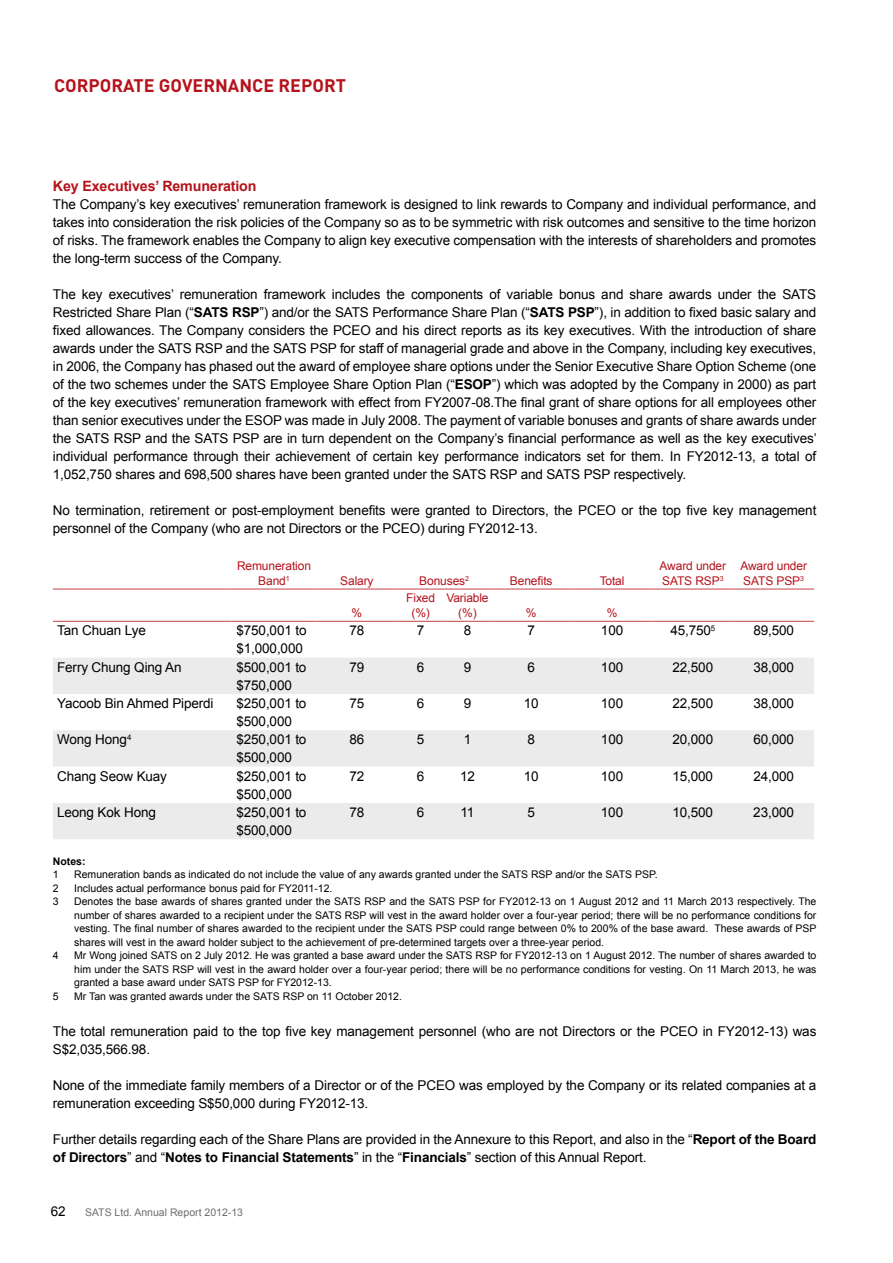
<style>
.page{position:relative;width:893px;height:1263px;background:#fff}
.page>*{position:absolute;margin:0;border:0;box-sizing:border-box;transform-origin:0 0}
.t1{font:700 18px "DIN";color:#b5121b}
.t2{font:700 14.25px "Arial";letter-spacing:-.01em;color:#b5121b}
.t3{font:13.5px/18px "Arial";letter-spacing:-.01em;color:#000}
.t4{font:12px/15px "Arial";letter-spacing:-.01em;color:#b5121b;text-align:center}
.t5{font:10.5px/13.5px "Arial";color:#000;text-align:justify}
.t6{font:10.5px "Arial";color:#6d6e71}
.t7{font:700 10.5px "Arial";color:#000}
.s1{font-weight:700}
</style>
<div class="page">
<svg style="left:53px;top:658px;width:761px;height:181px;fill:#ebebec"></svg>
<hr style="left:53px;top:589px;width:178px;height:1px;background:#c44148">
<hr style="left:231px;top:589px;width:86px;height:1px;background:#c44148">
<hr style="left:317px;top:589px;width:80px;height:1px;background:#c44148">
<hr style="left:397px;top:589px;width:47px;height:1px;background:#c44148">
<hr style="left:444px;top:589px;width:47px;height:1px;background:#c44148">
<hr style="left:491px;top:589px;width:81px;height:1px;background:#c44148">
<hr style="left:572px;top:589px;width:80px;height:1px;background:#c44148">
<hr style="left:652px;top:589px;width:81px;height:1px;background:#c44148">
<hr style="left:733px;top:589px;width:81px;height:1px;background:#c44148">
<hr style="left:53px;top:621px;width:178px;height:1px;background:#c44148">
<hr style="left:231px;top:621px;width:86px;height:1px;background:#c44148">
<hr style="left:317px;top:621px;width:80px;height:1px;background:#c44148">
<hr style="left:397px;top:621px;width:47px;height:1px;background:#c44148">
<hr style="left:444px;top:621px;width:47px;height:1px;background:#c44148">
<hr style="left:491px;top:621px;width:81px;height:1px;background:#c44148">
<hr style="left:572px;top:621px;width:80px;height:1px;background:#c44148">
<hr style="left:652px;top:621px;width:81px;height:1px;background:#c44148">
<hr style="left:733px;top:621px;width:81px;height:1px;background:#c44148">
<h1 class="t1" style="left:54px;top:73px;width:294px">CORPORATE GOVERNANCE REPORT</h1>
<p class="t2" style="left:53px;top:176px;width:205px">Key Executives’ Remuneration</p>
<p class="t3" style="left:53px;top:195px;width:765px;text-align:justify">The Company’s key executives’ remuneration framework is designed to link rewards to Company and individual performance, and takes into consideration the risk policies of the Company so as to be symmetric with risk outcomes and sensitive to the time horizon of risks. The framework enables the Company to align key executive compensation with the interests of shareholders and promotes the long-term success of the Company.</p>
<p class="t3" style="left:53px;top:285px;width:765px;text-align:justify">The key executives’ remuneration framework includes the components of variable bonus and share awards under the SATS Restricted Share Plan (“<span class="s1">SATS RSP</span>”) and/or the SATS Performance Share Plan (“<span class="s1">SATS PSP</span>”), in addition to fixed basic salary and fixed allowances. The Company considers the PCEO and his direct reports as its key executives. With the introduction of share awards under the SATS RSP and the SATS PSP for staff of managerial grade and above in the Company, including key executives, in 2006, the Company has phased out the award of employee share options under the Senior Executive Share Option Scheme (one of the two schemes under the SATS Employee Share Option Plan (“<span class="s1">ESOP</span>”) which was adopted by the Company in 2000) as part of the key executives’ remuneration framework with effect from FY2007-08.The final grant of share options for all employees other than senior executives under the ESOP was made in July 2008. The payment of variable bonuses and grants of share awards under the SATS RSP and the SATS PSP are in turn dependent on the Company’s financial performance as well as the key executives’ individual performance through their achievement of certain key performance indicators set for them. In FY2012-13, a total of 1,052,750 shares and 698,500 shares have been granted under the SATS RSP and SATS PSP respectively.</p>
<p class="t3" style="left:53px;top:501px;width:765px">No termination, retirement or post-employment benefits were granted to Directors, the PCEO or the top five key management personnel of the Company (who are not Directors or the PCEO) during FY2012-13.</p>
<p class="t4" style="left:237px;top:558px;width:76px">Remuneration<br>Band<sup>1</sup></p>
<p class="t4" style="left:660px;top:558px;width:68px;text-align:left">Award under<br>SATS RSP <sup>3</sup></p>
<p class="t4" style="left:740px;top:558px;width:68px;text-align:left">Award under<br>SATS PSP <sup>3</sup></p>
<p class="t4" style="left:340px;top:573px;width:35px">Salary</p>
<p class="t4" style="left:419px;top:573px;width:51px">Bonuses<sup>2</sup></p>
<p class="t4" style="left:510px;top:573px;width:44px">Benefits</p>
<p class="t4" style="left:600px;top:573px;width:26px">Total</p>
<p class="t4" style="left:352px;top:605px;width:12px">%</p>
<p class="t4" style="left:406px;top:590px;width:30px">Fixed (%)</p>
<p class="t4" style="left:446px;top:590px;width:44px">Variable (%)</p>
<p class="t4" style="left:526px;top:605px;width:12px">%</p>
<p class="t4" style="left:607px;top:605px;width:12px">%</p>
<p class="t3" style="left:57px;top:622px;width:90px">Tan Chuan Lye</p>
<p class="t3" style="left:237px;top:622px;width:71px">$750,001 to $1,000,000</p>
<p class="t3" style="left:349px;top:622px;width:16px">78</p>
<p class="t3" style="left:417px;top:622px;width:9px">7</p>
<p class="t3" style="left:464px;top:622px;width:9px">8</p>
<p class="t3" style="left:528px;top:622px;width:9px">7</p>
<p class="t3" style="left:601px;top:622px;width:24px">100</p>
<p class="t3" style="left:670px;top:622px;width:46px">45,750<sup>5</sup></p>
<p class="t3" style="left:753px;top:622px;width:42px">89,500</p>
<p class="t3" style="left:57px;top:658px;width:126px">Ferry Chung Qing An</p>
<p class="t3" style="left:237px;top:658px;width:71px">$500,001 to $750,000</p>
<p class="t3" style="left:349px;top:658px;width:16px">79</p>
<p class="t3" style="left:417px;top:658px;width:9px">6</p>
<p class="t3" style="left:464px;top:658px;width:9px">9</p>
<p class="t3" style="left:527px;top:658px;width:9px">6</p>
<p class="t3" style="left:601px;top:658px;width:24px">100</p>
<p class="t3" style="left:673px;top:658px;width:42px">22,500</p>
<p class="t3" style="left:753px;top:658px;width:42px">38,000</p>
<p class="t3" style="left:57px;top:694px;width:158px">Yacoob Bin Ahmed Piperdi</p>
<p class="t3" style="left:237px;top:694px;width:71px">$250,001 to $500,000</p>
<p class="t3" style="left:349px;top:694px;width:16px">75</p>
<p class="t3" style="left:417px;top:694px;width:9px">6</p>
<p class="t3" style="left:464px;top:694px;width:9px">9</p>
<p class="t3" style="left:524px;top:694px;width:16px">10</p>
<p class="t3" style="left:601px;top:694px;width:24px">100</p>
<p class="t3" style="left:673px;top:694px;width:42px">22,500</p>
<p class="t3" style="left:753px;top:694px;width:42px">38,000</p>
<p class="t3" style="left:57px;top:731px;width:76px">Wong Hong<sup>4</sup></p>
<p class="t3" style="left:237px;top:731px;width:71px">$250,001 to $500,000</p>
<p class="t3" style="left:349px;top:731px;width:16px">86</p>
<p class="t3" style="left:417px;top:731px;width:9px">5</p>
<p class="t3" style="left:464px;top:731px;width:9px">1</p>
<p class="t3" style="left:527px;top:731px;width:9px">8</p>
<p class="t3" style="left:601px;top:731px;width:24px">100</p>
<p class="t3" style="left:673px;top:731px;width:42px">20,000</p>
<p class="t3" style="left:753px;top:731px;width:42px">60,000</p>
<p class="t3" style="left:57px;top:767px;width:111px">Chang Seow Kuay</p>
<p class="t3" style="left:237px;top:767px;width:71px">$250,001 to $500,000</p>
<p class="t3" style="left:349px;top:767px;width:16px">72</p>
<p class="t3" style="left:417px;top:767px;width:9px">6</p>
<p class="t3" style="left:460px;top:767px;width:16px">12</p>
<p class="t3" style="left:524px;top:767px;width:16px">10</p>
<p class="t3" style="left:601px;top:767px;width:24px">100</p>
<p class="t3" style="left:672px;top:767px;width:42px">15,000</p>
<p class="t3" style="left:753px;top:767px;width:42px">24,000</p>
<p class="t3" style="left:57px;top:803px;width:100px">Leong Kok Hong</p>
<p class="t3" style="left:236px;top:803px;width:71px">$250,001 to $500,000</p>
<p class="t3" style="left:349px;top:803px;width:16px">78</p>
<p class="t3" style="left:417px;top:803px;width:9px">6</p>
<p class="t3" style="left:460px;top:803px;width:15px">11</p>
<p class="t3" style="left:527px;top:803px;width:9px">5</p>
<p class="t3" style="left:601px;top:803px;width:24px">100</p>
<p class="t3" style="left:672px;top:803px;width:42px">10,500</p>
<p class="t3" style="left:753px;top:803px;width:42px">23,000</p>
<p class="t7" style="left:53px;top:854px;width:34px">Notes:</p>
<p class="t5" style="left:53px;top:868px;width:7px">1</p>
<p class="t5" style="left:74px;top:868px;width:585px">Remuneration bands as indicated do not include the value of any awards granted under the SATS RSP and/or the SATS PSP.</p>
<p class="t5" style="left:53px;top:881px;width:7px">2</p>
<p class="t5" style="left:74px;top:881px;width:260px">Includes actual performance bonus paid for FY2011-12.</p>
<p class="t5" style="left:53px;top:895px;width:7px">3</p>
<p class="t5" style="left:74px;top:895px;width:744px">Denotes the base awards of shares granted under the SATS RSP and the SATS PSP for FY2012-13 on 1 August 2012 and 11 March 2013 respectively. The number of shares awarded to a recipient under the SATS RSP will vest in the award holder over a four-year period; there will be no performance conditions for vesting. The final number of shares awarded to the recipient under the SATS PSP could range between 0% to 200% of the base award. These awards of PSP shares will vest in the award holder subject to the achievement of pre-determined targets over a three-year period.</p>
<p class="t5" style="left:53px;top:949px;width:7px">4</p>
<p class="t5" style="left:74px;top:949px;width:744px">Mr Wong joined SATS on 2 July 2012. He was granted a base award under the SATS RSP for FY2012-13 on 1 August 2012. The number of shares awarded to him under the SATS RSP will vest in the award holder over a four-year period; there will be no performance conditions for vesting. On 11 March 2013, he was granted a base award under SATS PSP for FY2012-13.</p>
<p class="t5" style="left:53px;top:989px;width:7px">5</p>
<p class="t5" style="left:74px;top:989px;width:329px">Mr Tan was granted awards under the SATS RSP on 11 October 2012.</p>
<p class="t3" style="left:53px;top:1022px;width:765px">The total remuneration paid to the top five key management personnel (who are not Directors or the PCEO in FY2012-13) was<br>S$2,035,566.98.</p>
<p class="t3" style="left:53px;top:1076px;width:765px">None of the immediate family members of a Director or of the PCEO was employed by the Company or its related companies at a remuneration exceeding S$50,000 during FY2012-13.</p>
<p class="t3" style="left:53px;top:1130px;width:765px">Further details regarding each of the Share Plans are provided in the Annexure to this Report, and also in the “<span class="s1">Report of the Board of Directors</span>” and “<span class="s1">Notes to Financial Statements</span>” in the “<span class="s1">Financials</span>” section of this Annual Report.</p>
<p class="t3" style="left:51px;top:1202px;width:17px">62</p>
<p class="t6" style="left:85px;top:1206px;width:159px">SATS Ltd. Annual Report 2012-13</p>
</div>
